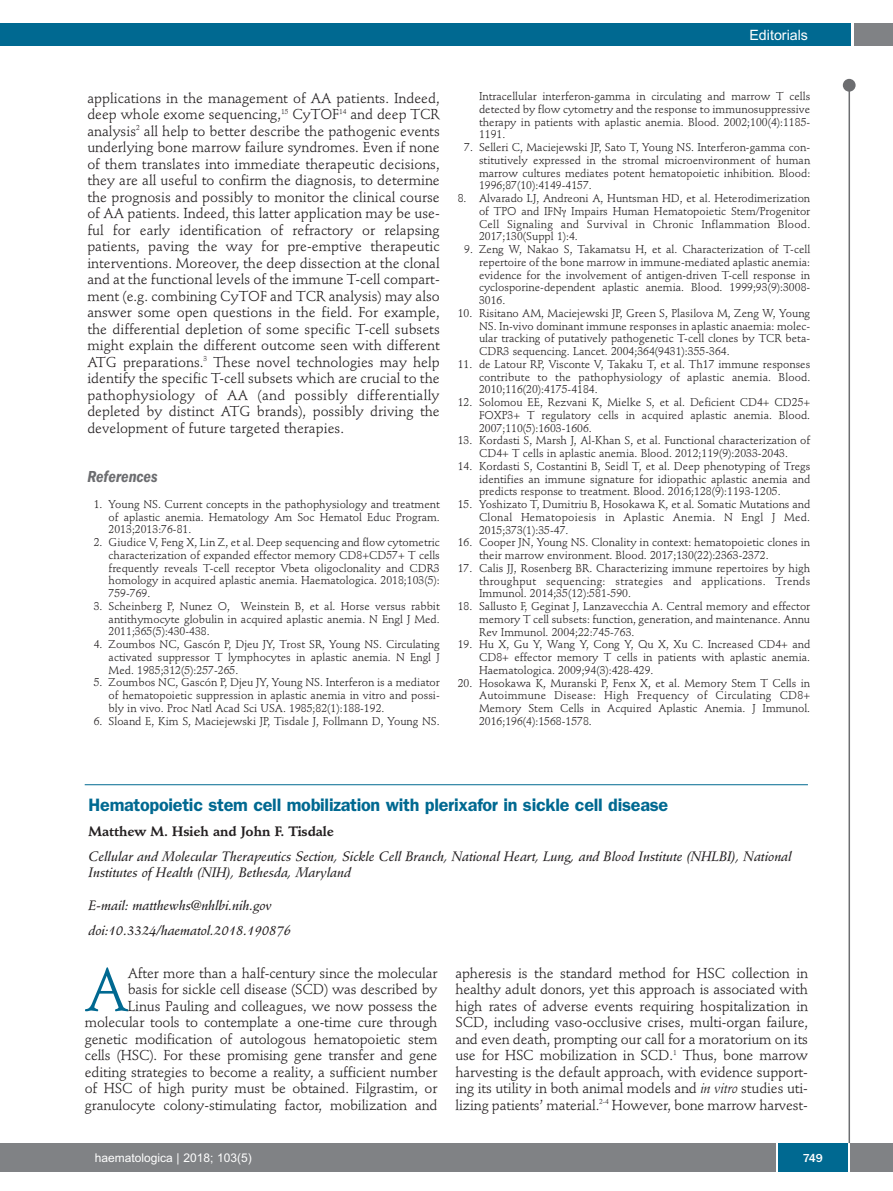
<style>
.page{position:relative;width:893px;height:1191px;background:#fff}
.page>*{position:absolute;margin:0;border:0;box-sizing:border-box;transform-origin:0 0}
.t1{font:60.45px "Stempel Schneidler";color:#006991}
.t2{font:600 18px "Franklin Gothic";letter-spacing:-.015em;color:#006991}
.t3{font:italic 600 condensed 16.5px "Franklin Gothic";color:#6c6d70}
.t4{font:14.25px/16.5px "Stempel Schneidler";letter-spacing:-.01em;color:#231f20;text-align:justify}
.t5{font:14.25px "Arial";color:#fff}
.t6{font:italic 13.5px/16.5px "Stempel Schneidler Med";color:#231f20}
.t7{font:700 13.5px "Stempel Schneidler";letter-spacing:-.005em;color:#231f20}
.t8{font:12px "Arial";color:#fff}
.t9{font:500 12px "Franklin Gothic";color:#fff}
.t10{font:11.25px/12.8px "Stempel Schneidler";color:#231f20;text-align:justify}
.s1{font-style:italic}
</style>
<div class="page">
<div style="left:854px;top:23px;width:39px;height:22px;background:#808285"></div>
<div style="left:1px;top:23px;width:849px;height:22px;background:#006991"></div>
<div style="left:0;top:1143px;width:893px;height:28px;background:#808285"></div>
<div style="left:778px;top:1143px;width:70px;height:28px;background:#006991"></div>
<hr style="left:776px;top:1143px;width:2px;height:28px;background:#fff">
<hr style="left:848px;top:1143px;width:2px;height:28px;background:#fff">
<div style="left:843px;top:79px;width:13px;height:13px;background:#6c6d70;border-radius:50%"></div>
<hr style="left:848px;top:83px;width:2px;height:1060px;background:#6c6d70">
<hr style="left:0;top:23px;width:2px;height:22px;background:#006991">
<hr style="left:85px;top:784px;width:723px;height:1px;background:#006991">
<p class="t5" style="left:749px;top:27px;width:60px">Editorials</p>
<p class="t4" style="left:87px;top:91px;width:354px">applications in the management of AA patients. Indeed, deep whole exome sequencing,<sup>15</sup> CyTOF<sup>14</sup> and deep TCR analysis<sup>2</sup> all help to better describe the pathogenic events underlying bone marrow failure syndromes. Even if none of them translates into immediate therapeutic decisions, they are all useful to confirm the diagnosis, to determine the prognosis and possibly to monitor the clinical course of AA patients. Indeed, this latter application may be use&shy;ful for early identification of refractory or relapsing patients, paving the way for pre-emptive therapeutic interventions. Moreover, the deep dissection at the clonal and at the functional levels of the immune T-cell compart&shy;ment (e.g. combining CyTOF and TCR analysis) may also answer some open questions in the field. For example, the differential depletion of some specific T-cell subsets might explain the different outcome seen with different ATG preparations.<sup>3</sup> These novel technologies may help identify the specific T-cell subsets which are crucial to the pathophysiology of AA (and possibly differentially depleted by distinct ATG brands), possibly driving the development of future targeted therapies.</p>
<h3 class="t3" style="left:87px;top:471px;width:72px">References</h3>
<p class="t10" style="left:109px;top:499px;width:333px;text-indent:-15px">1. Young NS. Current concepts in the pathophysiology and treatment of aplastic anemia. Hematology Am Soc Hematol Educ Program.<br>2013;2013:76-81.</p>
<p class="t10" style="left:109px;top:537px;width:333px;text-indent:-15px">2. Giudice V, Feng X, Lin Z, et al. Deep sequencing and flow cytometric characterization of expanded effector memory CD8+CD57+ T cells frequently reveals T-cell receptor Vbeta oligoclonality and CDR3 homology in acquired aplastic anemia. Haematologica. 2018;103(5):<br>759-769.</p>
<p class="t10" style="left:109px;top:600px;width:333px;text-indent:-15px">3. Scheinberg P, Nunez O, Weinstein B, et al. Horse versus rabbit antithymocyte globulin in acquired aplastic anemia. N Engl J Med.<br>2011;365(5):430-438.</p>
<p class="t10" style="left:109px;top:639px;width:333px;text-indent:-15px">4. Zoumbos NC, Gascón P, Djeu JY, Trost SR, Young NS. Circulating activated suppressor T lymphocytes in aplastic anemia. N Engl J Med. 1985;312(5):257-265.</p>
<p class="t10" style="left:109px;top:677px;width:333px;text-indent:-15px">5. Zoumbos NC, Gascón P, Djeu JY, Young NS. Interferon is a mediator of hematopoietic suppression in aplastic anemia in vitro and possi&shy;bly in vivo. Proc Natl Acad Sci USA. 1985;82(1):188-192.</p>
<p class="t10" style="left:94px;top:715px;width:347px">6. Sloand E, Kim S, Maciejewski JP, Tisdale J, Follmann D, Young NS.</p>
<p class="t10" style="left:479px;top:91px;width:333px">Intracellular interferon-gamma in circulating and marrow T cells detected by flow cytometry and the response to immunosuppressive therapy in patients with aplastic anemia. Blood. 2002;100(4):1185- 1191.</p>
<p class="t10" style="left:479px;top:142px;width:333px;text-indent:-15px">7. Selleri C, Maciejewski JP, Sato T, Young NS. Interferon-gamma con&shy;stitutively expressed in the stromal microenvironment of human marrow cultures mediates potent hematopoietic inhibition. Blood:<br>1996;87(10):4149-4157.</p>
<p class="t10" style="left:479px;top:193px;width:333px;text-indent:-21px">8. Alvarado LJ, Andreoni A, Huntsman HD, et al. Heterodimerization of TPO and IFN Impairs Human Hematopoietic Stem/Progenitor Cell Signaling and Survival in Chronic Inflammation Blood.<br>2017;130(Suppl 1):4.</p>
<p class="t10" style="left:479px;top:244px;width:333px;text-indent:-15px">9. Zeng W, Nakao S, Takamatsu H, et al. Characterization of T-cell repertoire of the bone marrow in immune-mediated aplastic anemia: evidence for the involvement of antigen-driven T-cell response in cyclosporine-dependent aplastic anemia. Blood. 1999;93(9):3008- 3016.</p>
<p class="t10" style="left:479px;top:308px;width:333px;text-indent:-21px">10. Risitano AM, Maciejewski JP, Green S, Plasilova M, Zeng W, Young NS. In-vivo dominant immune responses in aplastic anaemia: molec&shy;ular tracking of putatively pathogenetic T-cell clones by TCR beta-CDR3 sequencing. Lancet. 2004;364(9431):355-364.</p>
<p class="t10" style="left:479px;top:359px;width:333px;text-indent:-21px">11. de Latour RP, Visconte V, Takaku T, et al. Th17 immune responses contribute to the pathophysiology of aplastic anemia. Blood.<br>2010;116(20):4175-4184.</p>
<p class="t10" style="left:479px;top:397px;width:333px;text-indent:-21px">12. Solomou EE, Rezvani K, Mielke S, et al. Deficient CD4+ CD25+ FOXP3+ T regulatory cells in acquired aplastic anemia. Blood.<br>2007;110(5):1603-1606.</p>
<p class="t10" style="left:458px;top:435px;width:354px;text-align:center">13. Kordasti S, Marsh J, Al-Khan S, et al. Functional characterization of<br>CD4+ T cells in aplastic anemia. Blood. 2012;119(9):2033-2043.</p>
<p class="t10" style="left:479px;top:461px;width:333px;text-indent:-21px">14. Kordasti S, Costantini B, Seidl T, et al. Deep phenotyping of Tregs identifies an immune signature for idiopathic aplastic anemia and predicts response to treatment. Blood. 2016;128(9):1193-1205.</p>
<p class="t10" style="left:479px;top:499px;width:333px;text-indent:-21px">15. Yoshizato T, Dumitriu B, Hosokawa K, et al. Somatic Mutations and Clonal Hematopoiesis in Aplastic Anemia. N Engl J Med.<br>2015;373(1):35-47.</p>
<p class="t10" style="left:479px;top:537px;width:333px;text-indent:-21px">16. Cooper JN, Young NS. Clonality in context: hematopoietic clones in their marrow environment. Blood. 2017;130(22):2363-2372.</p>
<p class="t10" style="left:479px;top:562px;width:333px;text-indent:-21px">17. Calis JJ, Rosenberg BR. Characterizing immune repertoires by high throughput sequencing: strategies and applications. Trends Immunol. 2014;35(12):581-590.</p>
<p class="t10" style="left:479px;top:601px;width:333px;text-indent:-21px">18. Sallusto F, Geginat J, Lanzavecchia A. Central memory and effector memory T cell subsets: function, generation, and maintenance. Annu Rev Immunol. 2004;22:745-763.</p>
<p class="t10" style="left:479px;top:639px;width:333px;text-indent:-21px">19. Hu X, Gu Y, Wang Y, Cong Y, Qu X, Xu C. Increased CD4+ and CD8+ effector memory T cells in patients with aplastic anemia.<br>Haematologica. 2009;94(3):428-429.</p>
<p class="t10" style="left:479px;top:677px;width:333px;text-indent:-21px">20. Hosokawa K, Muranski P, Fenx X, et al. Memory Stem T Cells in Autoimmune Disease: High Frequency of Circulating CD8+ Memory Stem Cells in Acquired Aplastic Anemia. J Immunol.<br>2016;196(4):1568-1578.</p>
<h2 class="t2" style="left:89px;top:798px;width:581px">Hematopoietic stem cell mobilization with plerixafor in sickle cell disease</h2>
<p class="t7" style="left:89px;top:825px;width:247px">Matthew M. Hsieh and John F. Tisdale</p>
<p class="t6" style="left:89px;top:849px;width:705px">Cellular and Molecular Therapeutics Section, Sickle Cell Branch, National Heart, Lung, and Blood Institute (NHLBI), National<br>Institutes of Health (NIH), Bethesda, Maryland</p>
<p class="t6" style="left:89px;top:894px;width:204px;line-height:25px">E-mail: matthewhs@nhlbi.nih.gov doi:10.3324/haematol.2018.190876</p>
<h1 class="t1" style="left:85px;top:964px;width:45px">A</h1>
<p class="t4" style="left:85px;top:965px;width:354px;text-align:right">After more than a half-century since the molecular<br>basis for sickle cell disease (SCD) was described by<br>Linus Pauling and colleagues, we now possess the molecular tools to contemplate a one-time cure through genetic modification of autologous hematopoietic stem cells (HSC). For these promising gene transfer and gene editing strategies to become a reality, a sufficient number of HSC of high purity must be obtained. Filgrastim, or granulocyte colony-stimulating factor, mobilization and</p>
<p class="t4" style="left:455px;top:965px;width:354px">apheresis is the standard method for HSC collection in healthy adult donors, yet this approach is associated with high rates of adverse events requiring hospitalization in SCD, including vaso-occlusive crises, multi-organ failure, and even death, prompting our call for a moratorium on its use for HSC mobilization in SCD.<sup>1</sup> Thus, bone marrow harvesting is the default approach, with evidence support&shy;ing its utility in both animal models and <span class="s1">in vitro</span> studies uti&shy;lizing patients’ material.<sup>2-4</sup> However, bone marrow harvest-</p>
<p class="t8" style="left:95px;top:1150px;width:158px">haematologica | 2018; 103(5)</p>
<p class="t9" style="left:803px;top:1150px;width:22px">749</p>
</div>
